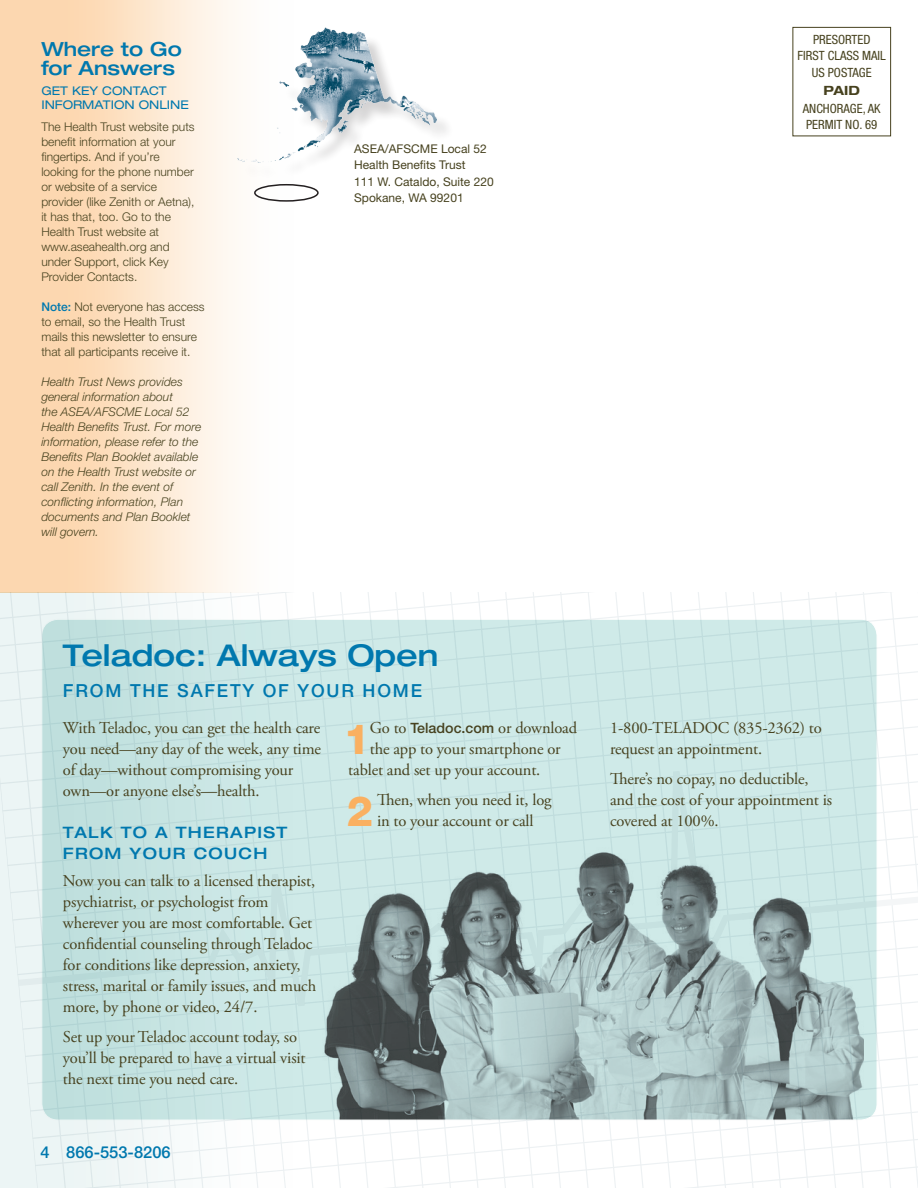
<style>
.page{position:relative;width:918px;height:1188px;background:#fff}
.page>*{position:absolute;margin:0;border:0;box-sizing:border-box;transform-origin:0 0}
.text_large_number_no{font:800 41.7px "Helvetica Neue";color:#fab061}
.head-main{font:500 expanded 30px "Helvetica Neue";color:#0078ae}
.sidebar_head{font:500 expanded 19.5px/19.5px "Helvetica Neue";color:#0078ae}
.head-mainsub{font:500 18px "Helvetica Neue";letter-spacing:.1em;color:#0078ae}
.text_1{font:16.5px/21px "Adobe Garamond Pro";letter-spacing:-.01em;color:#47421f}
.text_large_number_no-2{font:16.5px/21px "Adobe Garamond Pro";letter-spacing:-.01em;color:#47421f}
.t1{font:500 16.5px "Helvetica Neue";color:#0078ae}
.subhead_1{font:500 expanded 15.75px/20.2px "Helvetica Neue";letter-spacing:.08em;color:#0078ae}
.t2{font:condensed 12.75px/18px "Helvetica Neue";color:#47421f;text-align:center}
.sidebar_text_2{font:300 12px/15px "Helvetica Neue";color:#47421f}
.sidebar_text_2-2{font:italic 300 12px/15px "Helvetica Neue";color:#47421f}
.address_block{font:12px/16.5px "Helvetica Neue";color:#47421f}
.sidebar_head_2{font:expanded 12px/13.5px "Helvetica Neue";color:#0078ae}
.s1{font-weight:500;color:#0078ae}
.s2{font-weight:700;font-stretch:expanded}
.s3{font-family:"Helvetica Neue";font-weight:500;font-size:14.25px}
</style>
<div class="page">
<svg style="left:313px;top:592px;width:580px;height:19px"></svg>
<svg style="left:294px;top:1101px;width:624px;height:87px"></svg>
<svg style="left:877px;top:644px;width:41px;height:297px"></svg>
<div style="left:0;top:593px;width:294px;height:595px;background:linear-gradient(to right,#e7f2f2,#fefefe)"></div>
<div style="left:0;top:0;width:294px;height:593px;background:linear-gradient(to right,#fccfa0,#feffff)"></div>
<div style="left:793px;top:27px;width:98px;height:109px;border:1px solid #47421f"></div>
<div style="left:254px;top:184px;width:65px;height:18px;border:2px solid #231f20;border-radius:50%"></div>
<div style="left:241px;top:31px;width:213px;height:149px;background:#fff"></div>
<img style="left:238px;top:28px;width:198px;height:135px">
<div style="left:42px;top:619px;width:835px;height:501px;background:linear-gradient(to right,#c5e3e1,#d1ebe9);border-radius:16px"></div>
<img style="left:323px;top:830px;width:541px;height:288px">
<p class="sidebar_head" style="left:41px;top:39px;width:142px">Where to Go for Answers</p>
<p class="sidebar_head_2" style="left:41px;top:84px;width:149px">GET KEY CONTACT<br>INFORMATION ONLINE</p>
<p class="sidebar_text_2" style="left:41px;top:119px;width:155px">The Health Trust website puts benefit information at your fingertips. And if you’re looking for the phone number or website of a service provider (like Zenith or Aetna), it has that, too. Go to the<br>Health Trust website at www.aseahealth.org and under Support, click Key<br>Provider Contacts.</p>
<p class="sidebar_text_2" style="left:41px;top:299px;width:165px"><span class="s1">Note:</span> Not everyone has access to email, so the Health Trust mails this newsletter to ensure that all participants receive it.</p>
<p class="sidebar_text_2-2" style="left:41px;top:374px;width:162px">Health Trust News provides general information about<br>the ASEA/AFSCME Local 52<br>Health Benefits Trust. For more information, please refer to the<br>Benefits Plan Booklet available on the Health Trust website or call Zenith. In the event of conflicting information, Plan documents and Plan Booklet will govern.</p>
<p class="address_block" style="left:354px;top:140px;width:134px">ASEA/AFSCME Local 52<br>Health Benefits Trust</p>
<p class="address_block" style="left:354px;top:173px;width:141px">111 W. Cataldo, Suite 220</p>
<p class="address_block" style="left:354px;top:190px;width:111px">Spokane, WA 99201</p>
<p class="t2" style="left:813px;top:30px;width:59px">PRESORTED</p>
<p class="t2" style="left:798px;top:47px;width:90px">FIRST CLASS MAIL</p>
<p class="t2" style="left:812px;top:63px;width:61px">US POSTAGE<br><span class="s2">PAID</span></p>
<p class="t2" style="left:803px;top:99px;width:79px">ANCHORAGE, AK</p>
<p class="t2" style="left:806px;top:116px;width:73px">PERMIT NO. 69</p>
<p class="head-main" style="left:63px;top:637px;width:377px">Teladoc: Always Open</p>
<p class="head-mainsub" style="left:63px;top:680px;width:361px">FROM THE SAFETY OF YOUR HOME</p>
<p class="text_1" style="left:63px;top:717px;width:260px">With Teladoc, you can get the health care you need—any day of the week, any time of day—without compromising your own—or anyone else’s—health.</p>
<p class="subhead_1" style="left:63px;top:822px;width:226px">TALK TO A THERAPIST<br>FROM YOUR COUCH</p>
<p class="text_1" style="left:63px;top:871px;width:255px">Now you can talk to a licensed therapist, psychiatrist, or psychologist from wherever you are most comfortable. Get confidential counseling through Teladoc for conditions like depression, anxiety, stress, marital or family issues, and much more, by phone or video, 24/7.</p>
<p class="text_1" style="left:63px;top:1027px;width:244px">Set up your Teladoc account today, so you’ll be prepared to have a virtual visit the next time you need care.</p>
<p class="text_large_number_no" style="left:344px;top:714px;width:28px">1</p>
<p class="text_large_number_no-2" style="left:370px;top:717px;width:209px">Go to <span class="s3">Teladoc.com</span> or download</p>
<p class="text_large_number_no-2" style="left:370px;top:738px;width:192px">the app to your smartphone or</p>
<p class="text_large_number_no-2" style="left:348px;top:759px;width:194px">tablet and set up your account.</p>
<p class="text_large_number_no" style="left:347px;top:786px;width:28px">2</p>
<p class="text_large_number_no-2" style="left:377px;top:789px;width:176px">Then, when you need it, log in to your account or call</p>
<p class="t1" style="left:40px;top:1142px;width:132px">4 866-553-8206</p>
<p class="text_large_number_no-2" style="left:610px;top:717px;width:213px">1-800-TELADOC (835-2362) to request an appointment.</p>
<p class="text_1" style="left:610px;top:768px;width:224px">There’s no copay, no deductible, and the cost of your appointment is covered at 100%.</p>
</div>
